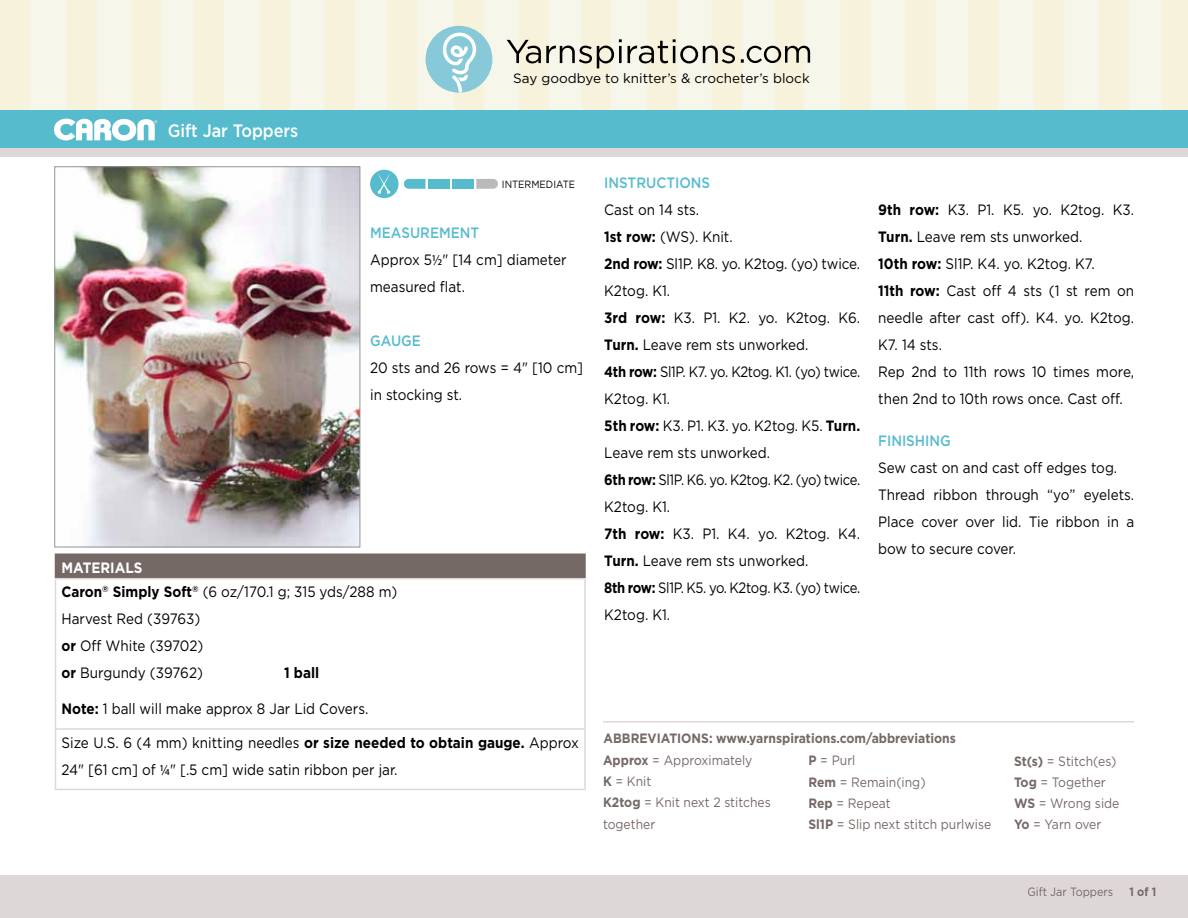
<style>
.page{position:relative;width:1188px;height:918px;background:#fff}
.page>*{position:absolute;margin:0;border:0;box-sizing:border-box;transform-origin:0 0}
.t1{font:500 18px "Gotham";color:#fff;scale:.9 1}
.t2{font:15px/27px "Gotham";color:#000;scale:.9 1}
.t3{font:500 15px "Gotham";color:#57bbce;scale:.9 1}
.t4{font:700 15px "Gotham";color:#000;scale:.9 1}
.t5{font:13.5px/21px "Gotham";color:#756966;scale:.9 1}
.t6{font:700 13.5px "Gotham";color:#756966;scale:.9 1}
.t7{font:13.5px "Gotham";color:#000}
.t8{font:12px "Gotham";color:#756966;scale:.9 1}
.t9{font:700 12px "Gotham";color:#756966;scale:.9 1}
.t10{font:10.5px "Gotham";color:#000;scale:.9 1}
.s1{font-weight:500;color:#57bbce}
.s2{font-family:"Myriad Pro"}
.s3{font-weight:700;color:#fff}
.s4{font-weight:700}
</style>
<div class="page">
<img style="left:1px;top:0;width:1187px;height:111px">
<div style="left:0;top:111px;width:1188px;height:38px;background:#57bbce"></div>
<svg style="left:54px;top:118px;width:103px;height:23px"></svg>
<div style="left:426px;top:26px;width:66px;height:67px;background:#87c9d8;border-radius:50%"></div>
<svg style="left:443px;top:33px;width:33px;height:60px"></svg>
<div style="left:0;top:149px;width:1188px;height:769px;background:#ddd8d7"></div>
<div style="left:1px;top:157px;width:1187px;height:718px;background:#fff"></div>
<svg style="left:507px;top:39px;width:228px;height:29px;background:#c4c2b5"></svg>
<svg style="left:741px;top:46px;width:69px;height:17px"></svg>
<div style="left:56px;top:554px;width:529px;height:25px;background:#756966"></div>
<hr style="left:55px;top:578px;width:531px;height:1px;background:#ddd8d7">
<hr style="left:55px;top:579px;width:1px;height:149px;background:#ddd8d7">
<hr style="left:584px;top:579px;width:2px;height:149px;background:#ddd8d7">
<hr style="left:55px;top:728px;width:531px;height:2px;background:#ddd8d7">
<hr style="left:55px;top:730px;width:1px;height:59px;background:#ddd8d7">
<hr style="left:584px;top:730px;width:2px;height:59px;background:#ddd8d7">
<hr style="left:55px;top:789px;width:531px;height:1px;background:#ddd8d7">
<hr style="left:55px;top:554px;width:531px;height:1px;background:#756966">
<svg style="left:55px;top:555px;width:1px;height:23px"></svg>
<hr style="left:584px;top:555px;width:2px;height:23px;background:#756966">
<img style="left:57px;top:169px;width:301px;height:376px">
<div style="left:55px;top:167px;width:305px;height:380px;border:1px solid #939598"></div>
<div style="left:370px;top:170px;width:29px;height:28px;background:#57bbce;border-radius:50%"></div>
<svg style="left:404px;top:179px;width:22px;height:10px"></svg>
<div style="left:428px;top:179px;width:22px;height:10px;background:#57bbce"></div>
<div style="left:452px;top:179px;width:22px;height:10px;background:#57bbce"></div>
<svg style="left:476px;top:179px;width:22px;height:10px"></svg>
<hr style="left:603px;top:721px;width:531px;height:2px;background:#ddd8d7">
<svg style="left:377px;top:174px;width:13px;height:20px"></svg>
<p class="t1" style="left:168px;top:120px;width:147px">Gift Jar Toppers</p>
<p class="t7" style="left:513px;top:71px;width:298px">Say goodbye to knitter’s &amp; crocheter’s block</p>
<p class="t10" style="left:502px;top:178px;width:83px">INTERMEDIATE</p>
<p class="t2" style="left:370px;top:219px;width:220px"><span class="s1">MEASUREMENT<br></span>Approx 5<span class="s2">½</span>" [14 cm] diameter measured flat.</p>
<p class="t3" style="left:370px;top:333px;width:58px">GAUGE</p>
<p class="t2" style="left:370px;top:354px;width:238px">20 sts and 26 rows = 4" [10 cm] in stocking st.</p>
<p class="t2" style="left:62px;top:555px;width:375px;line-height:24.6px"><span class="s3">MATERIALS<br></span><span class="s4">Caron</span><sup>®</sup> <span class="s4">Simply Soft</span><sup>®</sup> (6 oz/170.1 g; 315 yds/288 m)</p>
<p class="t2" style="left:61px;top:605px;width:159px">Harvest Red (39763) <span class="s4">or</span> Off White (39702) <span class="s4">or</span> Burgundy (39762)</p>
<p class="t4" style="left:284px;top:664px;width:40px">1 ball</p>
<p class="t2" style="left:61px;top:695px;width:343px"><span class="s4">Note:</span> 1 ball will make approx 8 Jar Lid Covers.</p>
<p class="t2" style="left:61px;top:728px;width:576px">Size U.S. 6 (4 mm) knitting needles <span class="s4">or size needed to obtain gauge.</span> Approx<br>24" [61 cm] of <span class="s2">¼</span>" [.5 cm] wide satin ribbon per jar.</p>
<p class="t3" style="left:604px;top:175px;width:119px">INSTRUCTIONS</p>
<p class="t2" style="left:604px;top:196px;width:286px">Cast on 14 sts.<br><span class="s4">1st row:</span> (WS). Knit.<br><span class="s4">2nd row:</span> Sl1P. K8. yo. K2tog. (yo) twice.<br>K2tog. K1.<br><span class="s4">3rd row:</span> K3. P1. K2. yo. K2tog. K6.<br><span class="s4">Turn.</span> Leave rem sts unworked.<br><span class="s4">4th row:</span> Sl1P. K7. yo. K2tog. K1. (yo) twice.<br>K2tog. K1.<br><span class="s4">5th row:</span> K3. P1. K3. yo. K2tog. K5. <span class="s4">Turn.<br></span>Leave rem sts unworked.<br><span class="s4">6th row:</span> Sl1P. K6. yo. K2tog. K2. (yo) twice.<br>K2tog. K1.<br><span class="s4">7th row:</span> K3. P1. K4. yo. K2tog. K4.<br><span class="s4">Turn.</span> Leave rem sts unworked.<br><span class="s4">8th row:</span> Sl1P. K5. yo. K2tog. K3. (yo) twice.<br>K2tog. K1.</p>
<p class="t2" style="left:878px;top:196px;width:286px"><span class="s4">9th row:</span> K3. P1. K5. yo. K2tog. K3.<br><span class="s4">Turn.</span> Leave rem sts unworked.<br><span class="s4">10th row:</span> Sl1P. K4. yo. K2tog. K7.<br><span class="s4">11th row:</span> Cast off 4 sts (1 st rem on needle after cast off). K4. yo. K2tog.<br>K7. 14 sts.<br>Rep 2nd to 11th rows 10 times more, then 2nd to 10th rows once. Cast off.</p>
<p class="t3" style="left:878px;top:432px;width:82px">FINISHING</p>
<p class="t2" style="left:878px;top:454px;width:286px">Sew cast on and cast off edges tog.<br>Thread ribbon through “yo” eyelets.<br>Place cover over lid. Tie ribbon in a bow to secure cover.</p>
<p class="t6" style="left:604px;top:730px;width:393px">ABBREVIATIONS: www.yarnspirations.com/abbreviations</p>
<p class="t5" style="left:603px;top:750px;width:188px"><span class="s4">Approx</span> = Approximately<br><span class="s4">K</span> = Knit<br><span class="s4">K2tog</span> = Knit next 2 stitches together</p>
<p class="t5" style="left:809px;top:750px;width:205px"><span class="s4">P</span> = Purl<br><span class="s4">Rem</span> = Remain(ing)<br><span class="s4">Rep</span> = Repeat<br><span class="s4">Sl1P</span> = Slip next stitch purlwise</p>
<p class="t5" style="left:1014px;top:750px;width:119px"><span class="s4">St(s)</span> = Stitch(es)<br><span class="s4">Tog</span> = Together<br><span class="s4">WS</span> = Wrong side<br><span class="s4">Yo</span> = Yarn over</p>
<p class="t8" style="left:1027px;top:885px;width:97px">Gift Jar Toppers</p>
<p class="t9" style="left:1129px;top:884px;width:31px">1 of 1</p>
</div>
